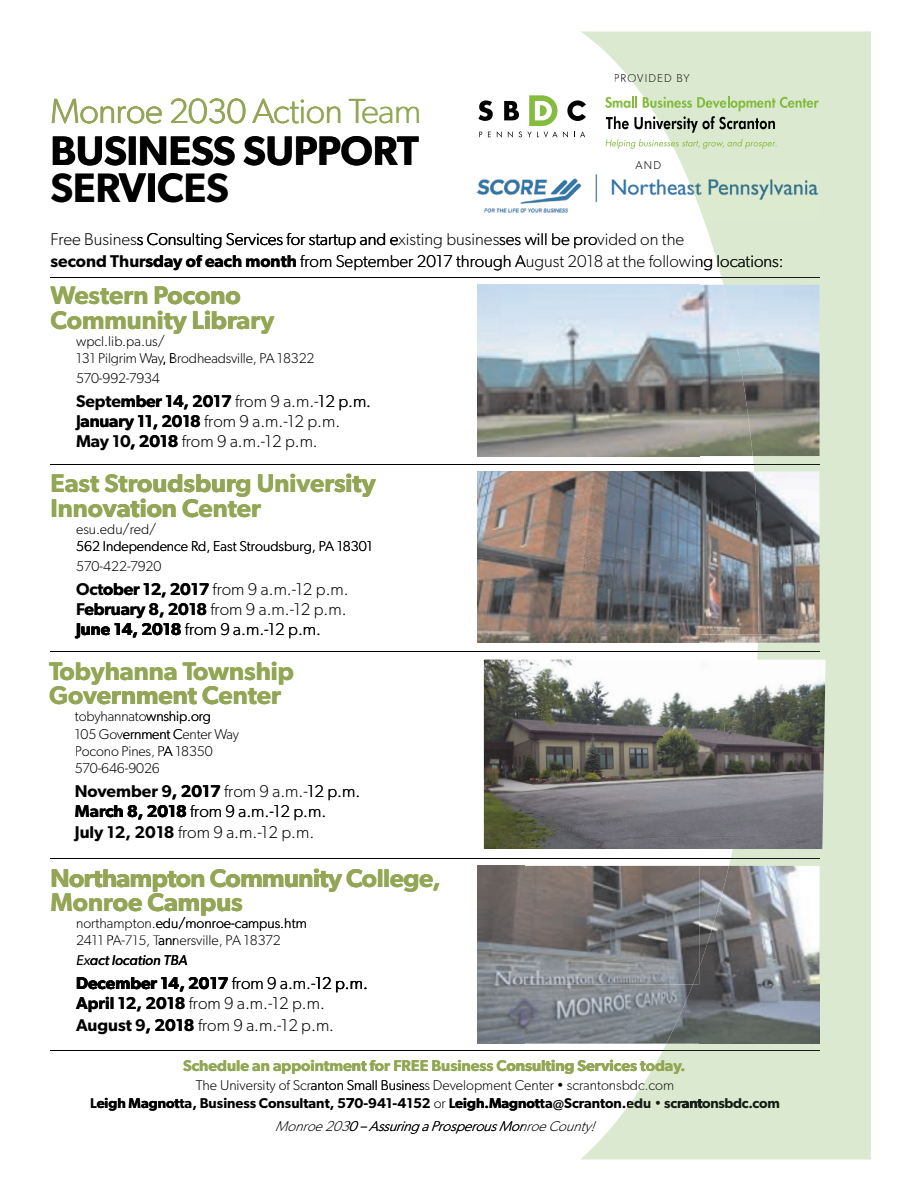
<style>
.page{position:relative;width:918px;height:1188px;background:#fff}
.page>*{position:absolute;margin:0;border:0;box-sizing:border-box;transform-origin:0 0}
.t1{font:600 41.25px "Gibson";letter-spacing:-.01em;color:#000}
.t2{font:300 34.95px "Gibson";letter-spacing:-.01em;color:#95a558}
.t3{font:600 25.65px/24.3px "Gibson";color:#95a558}
.t4{font:600 25.65px "Gibson";letter-spacing:-.02em;color:#95a558}
.t5{font:300 17.1px/20px "Gibson";color:#000}
.t6{font:600 15.6px "Gibson";color:#95a558}
.t7{font:300 14.25px/17.1px "Gibson";color:#000}
.t8{font:600 14.25px "Gibson";color:#000}
.t9{font:italic 300 14.25px "Gibson";color:#000}
.t10{font:italic 14.25px "Gibson";color:#000}
.t11{font:300 14.25px "Gibson";letter-spacing:-.02em;color:#000}
.t12{font:300 11.4px "Gibson";letter-spacing:.1em;color:#161b15}
.t13{font:300 11.4px "Gibson";color:#000}
.s1{color:#000}
.s2{font-weight:600}
.s3{color:#161b15}
.s4{font-weight:300}
.s5{font-weight:300;color:#161b15}
</style>
<div class="page">
<svg style="left:580px;top:31px;width:291px;height:1128px;fill:#dbe9d0"></svg>
<svg style="left:478px;top:95px;width:108px;height:43px"></svg>
<svg style="left:606px;top:139px;width:171px;height:10px"></svg>
<svg style="left:605px;top:96px;width:214px;height:37px"></svg>
<img style="left:484px;top:660px;width:342px;height:189px">
<hr style="left:50px;top:277px;width:124px;height:1px;background:#000">
<hr style="left:174px;top:277px;width:175px;height:1px;background:#000">
<img style="left:476px;top:170px;width:343px;height:51px">
<hr style="left:349px;top:277px;width:175px;height:1px;background:#000">
<img style="left:684px;top:170px;width:15px;height:37px">
<hr style="left:524px;top:277px;width:175px;height:1px;background:#000">
<svg style="left:699px;top:208px;width:5px;height:13px"></svg>
<hr style="left:721px;top:277px;width:99px;height:1px;background:#161b15">
<svg style="left:699px;top:277px;width:22px;height:1px"></svg>
<img style="left:478px;top:285px;width:221px;height:171px">
<img style="left:753px;top:293px;width:67px;height:163px">
<img style="left:699px;top:293px;width:54px;height:163px">
<hr style="left:50px;top:464px;width:124px;height:1px;background:#000">
<hr style="left:174px;top:464px;width:175px;height:1px;background:#000">
<hr style="left:349px;top:464px;width:175px;height:1px;background:#000">
<img style="left:478px;top:471px;width:276px;height:163px">
<hr style="left:524px;top:464px;width:175px;height:1px;background:#000">
<hr style="left:754px;top:464px;width:66px;height:1px;background:#161b15">
<img style="left:754px;top:471px;width:66px;height:163px">
<hr style="left:699px;top:464px;width:55px;height:1px;background:#000">
<hr style="left:50px;top:651px;width:124px;height:1px;background:#000">
<hr style="left:174px;top:651px;width:175px;height:1px;background:#000">
<hr style="left:349px;top:651px;width:175px;height:1px;background:#000">
<img style="left:478px;top:634px;width:342px;height:9px">
<hr style="left:524px;top:651px;width:175px;height:1px;background:#000">
<hr style="left:757px;top:651px;width:63px;height:1px;background:#161b15">
<hr style="left:699px;top:651px;width:58px;height:1px;background:#000">
<hr style="left:50px;top:858px;width:124px;height:1px;background:#000">
<hr style="left:174px;top:858px;width:175px;height:1px;background:#000">
<hr style="left:349px;top:858px;width:175px;height:1px;background:#000">
<img style="left:478px;top:866px;width:221px;height:118px">
<img style="left:693px;top:968px;width:6px;height:16px">
<hr style="left:524px;top:858px;width:175px;height:1px;background:#000">
<hr style="left:731px;top:858px;width:89px;height:1px;background:#161b15">
<img style="left:699px;top:876px;width:121px;height:108px">
<hr style="left:699px;top:858px;width:32px;height:1px;background:#000">
<img style="left:699px;top:875px;width:28px;height:92px">
<hr style="left:50px;top:1050px;width:124px;height:1px;background:#000">
<hr style="left:174px;top:1050px;width:175px;height:1px;background:#000">
<hr style="left:349px;top:1050px;width:175px;height:1px;background:#000">
<img style="left:478px;top:984px;width:188px;height:60px">
<hr style="left:662px;top:1050px;width:37px;height:1px;background:#161b15">
<hr style="left:524px;top:1050px;width:138px;height:1px;background:#000">
<img style="left:666px;top:984px;width:154px;height:60px">
<hr style="left:699px;top:1050px;width:121px;height:1px;background:#161b15">
<h2 class="t2" style="left:50px;top:99px;width:372px">Monroe 2030 Action Team</h2>
<h1 class="t1" style="left:50px;top:136px;width:370px">BUSINESS SUPPORT</h1>
<h1 class="t1" style="left:50px;top:173px;width:180px">SERVICES</h1>
<p class="t12" style="left:614px;top:74px;width:78px"><span class="s1">PRO</span>VIDED BY</p>
<p class="t13" style="left:636px;top:161px;width:27px">AND</p>
<p class="t5" style="left:50px;top:230px;width:735px;line-height:21.3px">Free Business Consulting Services for startup and existing businesses will be provided on the<br><span class="s2">second Thursday of each month</span> from September 2017 through August 2018 at the following l<span class="s3">ocations:</span></p>
<h3 class="t3" style="left:50px;top:286px;width:225px">Western Pocono<br>Community Library</h3>
<p class="t7" style="left:76px;top:334px;width:240px">wpcl.lib.pa.us/<br>131 Pilgrim Way, Brodheadsville, PA 18322</p>
<p class="t11" style="left:76px;top:373px;width:85px">570-992-7934</p>
<p class="t5" style="left:76px;top:393px;width:297px"><span class="s2">September 14, 2017</span> from 9 a.m.-12 p.m.<br><span class="s2">January 11, 2018</span> from 9 a.m.-12 p.m.<br><span class="s2">May 10, 2018</span> from 9 a.m.-12 p.m.</p>
<h3 class="t3" style="left:50px;top:474px;width:327px">East Stroudsburg University<br>Innovation Center</h3>
<p class="t7" style="left:76px;top:522px;width:82px">esu.edu/red/</p>
<p class="t7" style="left:76px;top:559px;width:87px">570-422-7920</p>
<p class="t5" style="left:76px;top:581px;width:274px"><span class="s2">October 12, 2017</span> from 9 a.m.-12 p.m.<br><span class="s2">February 8, 2018</span> from 9 a.m.-12 p.m.</p>
<p class="t7" style="left:76px;top:539px;width:298px">562 Independence Rd, East Stroudsburg, PA 18301</p>
<p class="t5" style="left:76px;top:621px;width:246px"><span class="s2">June 14, 2018</span> from 9 a.m.-12 p.m.</p>
<h3 class="t3" style="left:49px;top:662px;width:246px">Tobyhanna Township<br>Government Center</h3>
<p class="t7" style="left:75px;top:709px;width:166px">tobyhannatownship.org<br>105 Government Center Way<br>Pocono Pines, PA 18350<br>570-646-9026</p>
<p class="t5" style="left:75px;top:783px;width:287px"><span class="s2">November 9, 2017</span> from 9 a.m.-12 p.m.</p>
<p class="t5" style="left:75px;top:802px;width:253px;line-height:21.6px"><span class="s2">March 8, 2018</span> from 9 a.m.-12 p.m.<br><span class="s2">July 12, 2018</span> from 9 a.m.-12 p.m.</p>
<h3 class="t4" style="left:50px;top:869px;width:392px">Northampton Community College,</h3>
<h3 class="t3" style="left:50px;top:892px;width:194px">Monroe Campus</h3>
<p class="t7" style="left:76px;top:916px;width:232px">northampton.edu/monroe-campus.htm<br>2411 PA-715, Tannersville, PA 18372</p>
<p class="t10" style="left:76px;top:955px;width:113px">Exact location TBA</p>
<p class="t5" style="left:76px;top:975px;width:293px"><span class="s2">December 14, 2017</span> from 9 a.m.-12 p.m.<br><span class="s2">April 12, 2018</span> from 9 a.m.-12 p.m.</p>
<p class="t5" style="left:76px;top:1016px;width:260px"><span class="s2">August 9, 2018</span> from 9 a.m.-12 p.m.</p>
<p class="t6" style="left:183px;top:1060px;width:504px">Schedule an appointment for FREE Business Consulting Services today.</p>
<p class="t7" style="left:196px;top:1078px;width:480px">The University of Scranton Small Business Development Center • scrantonsbdc<span class="s3">.com</span></p>
<p class="t9" style="left:275px;top:1121px;width:71px">Monroe20</p>
<p class="t6" style="left:595px;top:1060px;width:8px">r</p>
<p class="t8" style="left:90px;top:1098px;width:691px">Leigh Magnotta, Business Consultant, 570-941-4152 <span class="s4">or</span> Leigh.Magnotta@Scranton.e<span class="s3">du</span> <span class="s5">•</span> <span class="s3">scrantonsbdc.com</span></p>
<p class="t9" style="left:341px;top:1121px;width:48px">30–As</p>
<p class="t9" style="left:383px;top:1121px;width:217px">suring aProsperousMonroeCounty!</p>
</div>
